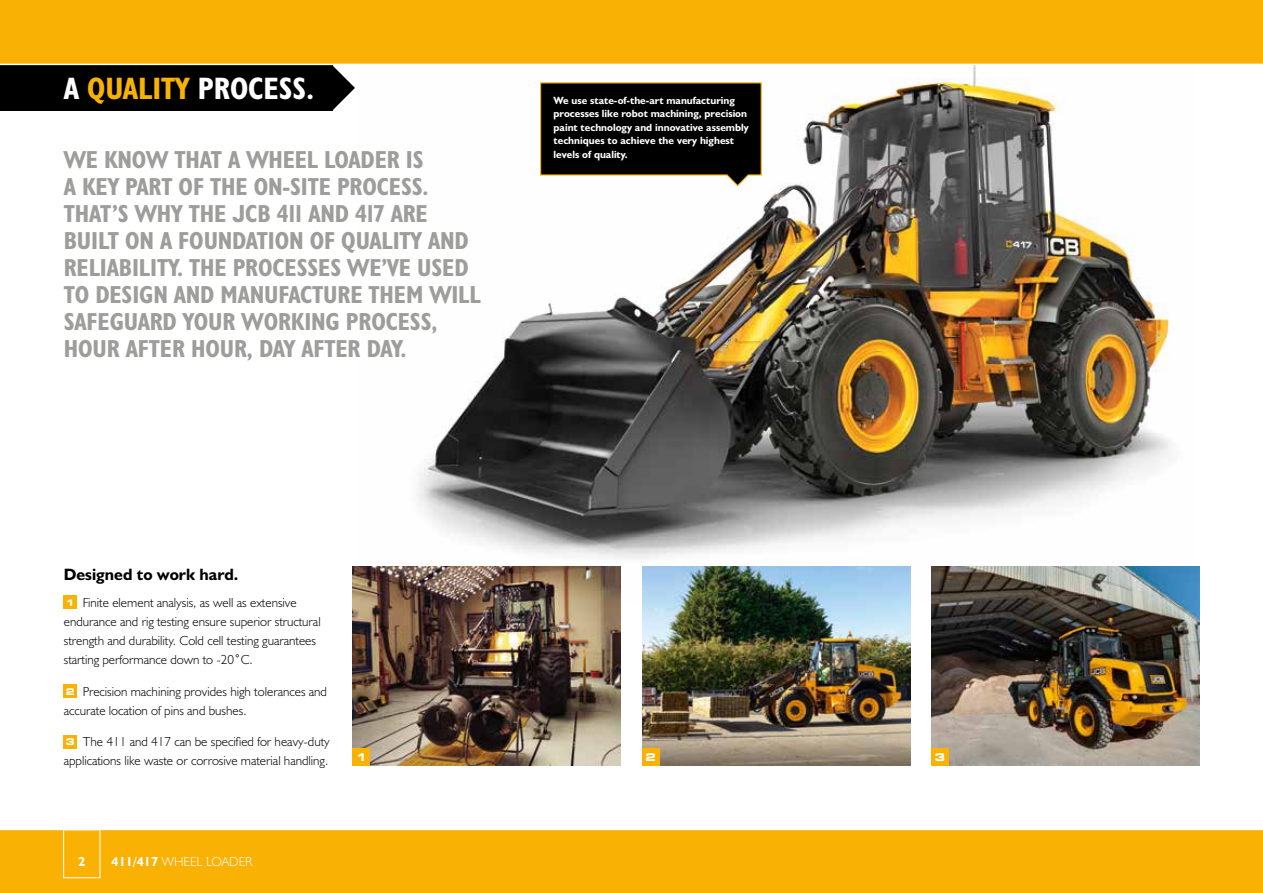
<style>
.page{position:relative;width:1263px;height:893px;background:#fff}
.page>*{position:absolute;margin:0;border:0;box-sizing:border-box;transform-origin:0 0}
.t1{font:31.2px "JCB Bold Condensed";color:#fff}
.t2{font:24.75px/27px "JCB Bold Condensed";letter-spacing:-.005em;color:#9d9d9c}
.t3{font:16.5px "JCB Bold";color:#000}
.t4{font:13.2px/19px "JCB Light";color:#000}
.t5{font:13.2px "JCB Light";color:#fff}
.t6{font:13.2px "JCB Bold";color:#fff}
.t7{font:10.5px/13.5px "JCB Bold";color:#fff}
.t8{font:700 expanded 10.5px "Square 721 BT";color:#fff}
.s1{color:#f9b104}
.s2{font-family:"Square 721 BT";font-weight:700;font-stretch:expanded;font-size:9.15px;color:#fff}
.s3{font-family:"JCB Bold"}
</style>
<div class="page">
<img style="left:356px;top:65px;width:838px;height:538px">
<img style="left:642px;top:567px;width:268px;height:198px">
<img style="left:931px;top:567px;width:268px;height:198px">
<div style="left:64px;top:596px;width:13px;height:13px;background:#f9b104"></div>
<div style="left:64px;top:684px;width:13px;height:14px;background:#f9b104"></div>
<div style="left:64px;top:735px;width:13px;height:13px;background:#f9b104"></div>
<img style="left:353px;top:567px;width:268px;height:198px">
<div style="left:353px;top:748px;width:17px;height:17px;background:#f9b104"></div>
<div style="left:642px;top:748px;width:17px;height:17px;background:#f9b104"></div>
<div style="left:931px;top:748px;width:17px;height:17px;background:#f9b104"></div>
<svg style="left:332px;top:65px;width:23px;height:46px"></svg>
<div style="left:0;top:54px;width:332px;height:57px;background:#000"></div>
<div style="left:0;top:0;width:1263px;height:64px;background:#f9b104"></div>
<hr style="left:0;top:64px;width:1263px;height:1px;background:#fff">
<div style="left:0;top:829px;width:1263px;height:64px;background:#f9b104"></div>
<hr style="left:0;top:829px;width:1263px;height:1px;background:#fff">
<div style="left:63px;top:829px;width:37px;height:49px;border:1px solid #fff"></div>
<svg style="left:539px;top:82px;width:223px;height:105px;background:#24211c"></svg>
<h1 class="t1" style="left:63px;top:69px;width:252px">A <span class="s1">QUALITY</span> PROCESS.</h1>
<p class="t2" style="left:64px;top:145px;width:419px">WE KNOW THAT A WHEEL LOADER IS<br>A KEY PART OF THE ON-SITE PROCESS.<br>THAT’S WHY THE JCB 411 AND 417 ARE BUILT ON A FOUNDATION OF QUALITY AND RELIABILITY. THE PROCESSES WE’VE USED TO DESIGN AND MANUFACTURE THEM WILL SAFEGUARD YOUR WORKING PROCESS, HOUR AFTER HOUR, DAY AFTER DAY.</p>
<p class="t7" style="left:554px;top:93px;width:197px">We use state-of-the-art manufacturing processes like robot machining, precision paint technology and innovative assembly techniques to achieve the very highest levels of quality.</p>
<p class="t3" style="left:64px;top:564px;width:176px">Designed to work hard.</p>
<p class="t4" style="left:64px;top:593px;width:258px"><span class="s2">1</span> Finite element analysis, as well as extensive endurance and rig testing ensure superior structural strength and durability. Cold cell testing guarantees starting performance down to -20˚C.</p>
<p class="t4" style="left:64px;top:681px;width:265px"><span class="s2">2</span> Precision machining provides high tolerances and accurate location of pins and bushes.</p>
<p class="t4" style="left:64px;top:732px;width:267px"><span class="s2">3</span> The 411 and 417 can be specified for heavy-duty applications like waste or corrosive material handling.</p>
<p class="t8" style="left:356px;top:751px;width:12px">1</p>
<p class="t8" style="left:645px;top:751px;width:12px">2</p>
<p class="t8" style="left:935px;top:751px;width:12px">3</p>
<p class="t6" style="left:78px;top:853px;width:9px">2</p>
<p class="t5" style="left:112px;top:853px;width:142px"><span class="s3">411/417</span> WHEEL LOADER</p>
</div>
